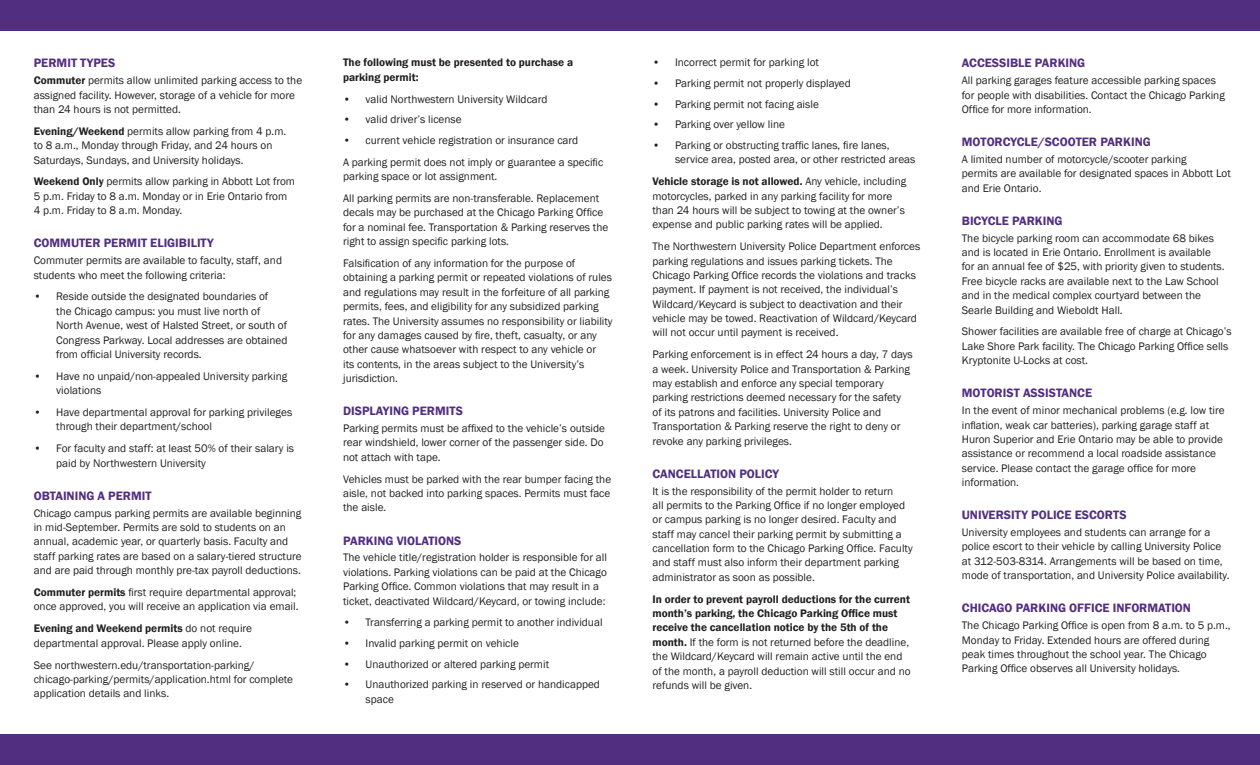
<style>
.page{position:relative;width:1260px;height:765px;background:#fff}
.page>*{position:absolute;margin:0;border:0;box-sizing:border-box;transform-origin:0 0}
.Headers{font:600 12.5px "Franklin Gothic";color:#522e81}
.t1{font:11.25px/14.4px "Franklin Gothic";color:#231f20}
.t2{font:600 11.25px/14.4px "Franklin Gothic";color:#231f20}
.s1{font-weight:600}
</style>
<div class="page">
<div style="left:0;top:0;width:1260px;height:31px;background:#522e81"></div>
<div style="left:0;top:735px;width:1260px;height:30px;background:#522e81"></div>
<p class="Headers" style="left:34px;top:55px;width:83px">PERMIT TYPES</p>
<p class="t1" style="left:34px;top:73px;width:270px"><span class="s1">Commuter</span> permits allow unlimited parking access to the assigned facility. However, storage of a vehicle for more than 24 hours is not permitted.</p>
<p class="t1" style="left:34px;top:124px;width:254px"><span class="s1">Evening/Weekend</span> permits allow parking from 4 p.m. to 8 a.m., Monday through Friday, and 24 hours on<br>Saturdays, Sundays, and University holidays.</p>
<p class="t1" style="left:34px;top:175px;width:263px"><span class="s1">Weekend Only</span> permits allow parking in Abbott Lot from<br>5 p.m. Friday to 8 a.m. Monday or in Erie Ontario from<br>4 p.m. Friday to 8 a.m. Monday.</p>
<p class="Headers" style="left:34px;top:235px;width:182px">COMMUTER PERMIT ELIGIBILITY</p>
<p class="t1" style="left:34px;top:253px;width:250px">Commuter permits are available to faculty, staff, and students who meet the following criteria:</p>
<p class="t1" style="left:56px;top:290px;width:233px;text-indent:-22px">• Reside outside the designated boundaries of<br>the Chicago campus: you must live north of North Avenue, west of Halsted Street, or south of Congress Parkway. Local addresses are obtained from official University records.</p>
<p class="t1" style="left:56px;top:369px;width:233px;text-indent:-22px">• Have no unpaid/non-appealed University parking violations</p>
<p class="t1" style="left:56px;top:405px;width:237px;text-indent:-22px">• Have departmental approval for parking privileges through their department/school</p>
<p class="t1" style="left:56px;top:442px;width:239px;text-indent:-22px">• For faculty and staff: at least 50% of their salary is paid by Northwestern University</p>
<p class="Headers" style="left:34px;top:488px;width:119px">OBTAINING A PERMIT</p>
<p class="t1" style="left:34px;top:506px;width:269px">Chicago campus parking permits are available beginning in mid-September. Permits are sold to students on an annual, academic year, or quarterly basis. Faculty and staff parking rates are based on a salary-tiered structure and are paid through monthly pre-tax payroll deductions.</p>
<p class="t1" style="left:34px;top:585px;width:266px"><span class="s1">Commuter permits</span> first require departmental approval; once approved, you will receive an application via email.</p>
<p class="t1" style="left:34px;top:622px;width:220px"><span class="s1">Evening and Weekend permits</span> do not require departmental approval. Please apply online.</p>
<p class="t1" style="left:34px;top:658px;width:261px">See northwestern.edu/transportation-parking/ chicago-parking/permits/application.html for complete application details and links.</p>
<p class="t2" style="left:343px;top:56px;width:232px">The following must be presented to purchase a parking permit:</p>
<p class="t1" style="left:343px;top:92px;width:206px">• valid Northwestern University Wildcard</p>
<p class="t1" style="left:343px;top:113px;width:120px">• valid driver’s license</p>
<p class="t1" style="left:343px;top:133px;width:236px">• current vehicle registration or insurance card</p>
<p class="t1" style="left:343px;top:155px;width:262px">A parking permit does not imply or guarantee a specific parking space or lot assignment.</p>
<p class="t1" style="left:343px;top:191px;width:267px">All parking permits are non-transferable. Replacement decals may be purchased at the Chicago Parking Office for a nominal fee. Transportation &amp; Parking reserves the right to assign specific parking lots.</p>
<p class="t1" style="left:343px;top:256px;width:271px">Falsification of any information for the purpose of obtaining a parking permit or repeated violations of rules and regulations may result in the forfeiture of all parking permits, fees, and eligibility for any subsidized parking rates. The University assumes no responsibility or liability for any damages caused by fire, theft, casualty, or any other cause whatsoever with respect to any vehicle or<br>its contents, in the areas subject to the University’s jurisdiction.</p>
<p class="Headers" style="left:343px;top:403px;width:121px">DISPLAYING PERMITS</p>
<p class="t1" style="left:343px;top:421px;width:264px">Parking permits must be affixed to the vehicle’s outside rear windshield, lower corner of the passenger side. Do not attach with tape.</p>
<p class="t1" style="left:343px;top:472px;width:270px;text-align:justify">Vehicles must be parked with the rear bumper facing the aisle, not backed into parking spaces. Permits must face the aisle.</p>
<p class="Headers" style="left:343px;top:533px;width:120px">PARKING VIOLATIONS</p>
<p class="t1" style="left:343px;top:551px;width:265px">The vehicle title/registration holder is responsible for all violations. Parking violations can be paid at the Chicago Parking Office. Common violations that may result in a ticket, deactivated Wildcard/Keycard, or towing include:</p>
<p class="t1" style="left:343px;top:616px;width:261px">• Transferring a parking permit to another individual</p>
<p class="t1" style="left:343px;top:636px;width:177px">• Invalid parking permit on vehicle</p>
<p class="t1" style="left:343px;top:657px;width:208px">• Unauthorized or altered parking permit</p>
<p class="t1" style="left:366px;top:678px;width:236px;text-indent:-22px">• Unauthorized parking in reserved or handicapped space</p>
<p class="t1" style="left:652px;top:56px;width:168px">• Incorrect permit for parking lot</p>
<p class="t1" style="left:652px;top:76px;width:200px">• Parking permit not properly displayed</p>
<p class="t1" style="left:652px;top:97px;width:168px">• Parking permit not facing aisle</p>
<p class="t1" style="left:652px;top:118px;width:134px">• Parking over yellow line</p>
<p class="t1" style="left:675px;top:138px;width:242px;text-indent:-22px">• Parking or obstructing traffic lanes, fire lanes, service area, posted area, or other restricted areas</p>
<p class="t1" style="left:652px;top:174px;width:255px"><span class="s1">Vehicle storage is not allowed.</span> Any vehicle, including motorcycles, parked in any parking facility for more than 24 hours will be subject to towing at the owner’s expense and public parking rates will be applied.</p>
<p class="t1" style="left:652px;top:239px;width:269px">The Northwestern University Police Department enforces parking regulations and issues parking tickets. The Chicago Parking Office records the violations and tracks payment. If payment is not received, the individual’s Wildcard/Keycard is subject to deactivation and their vehicle may be towed. Reactivation of Wildcard/Keycard will not occur until payment is received.</p>
<p class="t1" style="left:652px;top:348px;width:262px">Parking enforcement is in effect 24 hours a day, 7 days a week. University Police and Transportation &amp; Parking may establish and enforce any special temporary parking restrictions deemed necessary for the safety of its patrons and facilities. University Police and Transportation &amp; Parking reserve the right to deny or revoke any parking privileges.</p>
<p class="Headers" style="left:652px;top:466px;width:128px">CANCELLATION POLICY</p>
<p class="t1" style="left:652px;top:484px;width:262px">It is the responsibility of the permit holder to return<br>all permits to the Parking Office if no longer employed or campus parking is no longer desired. Faculty and staff may cancel their parking permit by submitting a cancellation form to the Chicago Parking Office. Faculty and staff must also inform their department parking administrator as soon as possible.</p>
<p class="t1" style="left:652px;top:592px;width:260px"><span class="s1">In order to prevent payroll deductions for the current month’s parking, the Chicago Parking Office must receive the cancellation notice by the 5th of the month.</span> If the form is not returned before the deadline, the Wildcard/Keycard will remain active until the end of the month, a payroll deduction will still occur and no refunds will be given.</p>
<p class="Headers" style="left:962px;top:55px;width:125px">ACCESSIBLE PARKING</p>
<p class="t1" style="left:962px;top:73px;width:265px">All parking garages feature accessible parking spaces for people with disabilities. Contact the Chicago Parking<br>Office for more information.</p>
<p class="Headers" style="left:962px;top:134px;width:190px">MOTORCYCLE/SCOOTER PARKING</p>
<p class="t1" style="left:962px;top:152px;width:270px">A limited number of motorcycle/scooter parking<br>permits are available for designated spaces in Abbott Lot and Erie Ontario.</p>
<p class="Headers" style="left:962px;top:213px;width:102px">BICYCLE PARKING</p>
<p class="t1" style="left:962px;top:231px;width:264px">The bicycle parking room can accommodate 68 bikes and is located in Erie Ontario. Enrollment is available for an annual fee of $25, with priority given to students.<br>Free bicycle racks are available next to the Law School and in the medical complex courtyard between the Searle Building and Wieboldt Hall.</p>
<p class="t1" style="left:962px;top:325px;width:271px">Shower facilities are available free of charge at Chicago’s<br>Lake Shore Park facility. The Chicago Parking Office sells<br>Kryptonite U-Locks at cost.</p>
<p class="Headers" style="left:962px;top:385px;width:132px">MOTORIST ASSISTANCE</p>
<p class="t1" style="left:962px;top:403px;width:264px">In the event of minor mechanical problems (e.g. low tire inflation, weak car batteries), parking garage staff at Huron Superior and Erie Ontario may be able to provide assistance or recommend a local roadside assistance service. Please contact the garage office for more information.</p>
<p class="Headers" style="left:962px;top:507px;width:166px">UNIVERSITY POLICE ESCORTS</p>
<p class="t1" style="left:962px;top:525px;width:269px">University employees and students can arrange for a police escort to their vehicle by calling University Police at 312-503-8314. Arrangements will be based on time, mode of transportation, and University Police availability.</p>
<p class="Headers" style="left:962px;top:600px;width:231px">CHICAGO PARKING OFFICE INFORMATION</p>
<p class="t1" style="left:962px;top:618px;width:270px">The Chicago Parking Office is open from 8 a.m. to 5 p.m., Monday to Friday. Extended hours are offered during peak times throughout the school year. The Chicago Parking Office observes all University holidays.</p>
</div>
